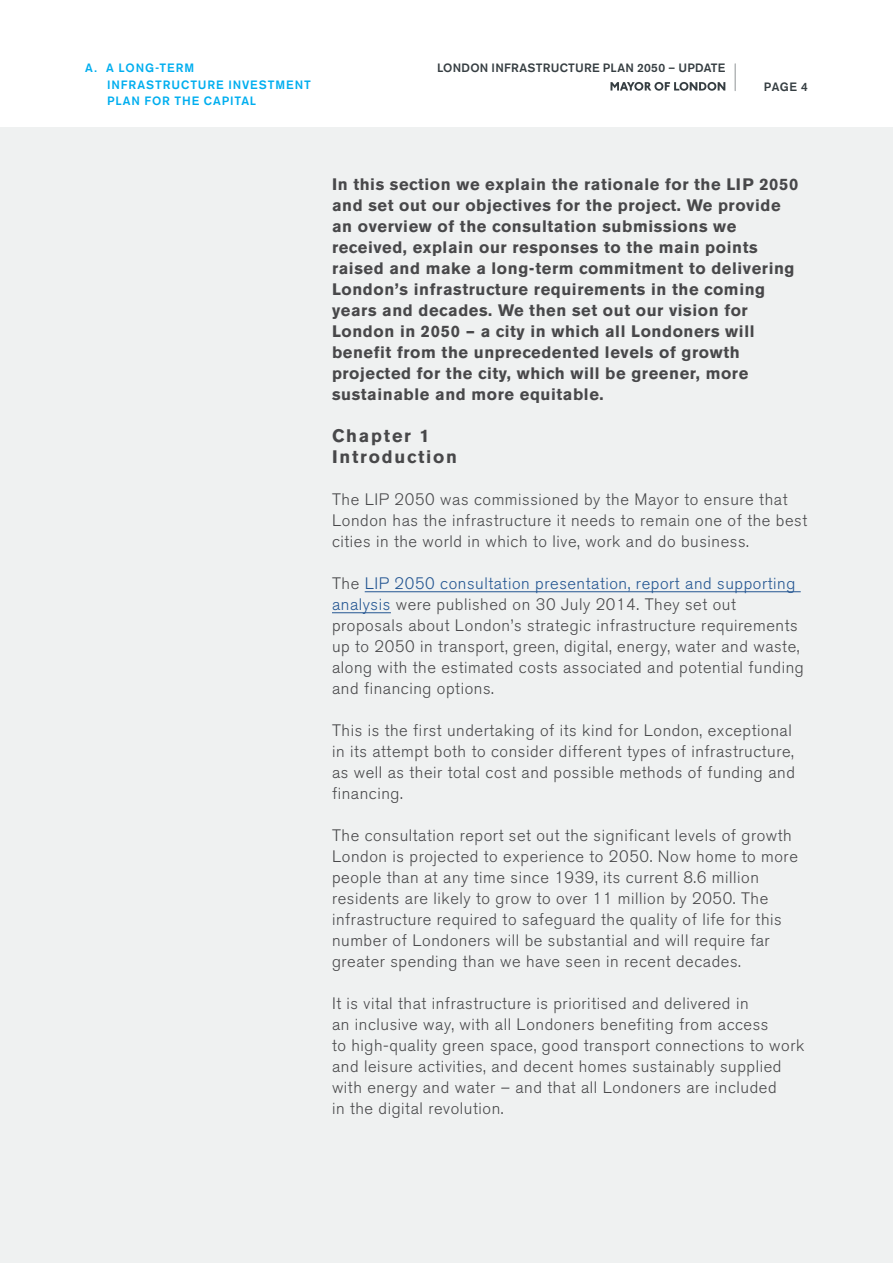
<style>
.page{position:relative;width:893px;height:1263px;background:#fff}
.page>*{position:absolute;margin:0;border:0;box-sizing:border-box;transform-origin:0 0}
.t1{font:700 18px/21px "Akzidenz Grotesk BE";letter-spacing:.1em;color:#4d4d4f}
.t2{font:300 16.5px/21px "Akzidenz Grotesk BQ";letter-spacing:.035em;color:#4d4d4f}
.t3{font:700 16.5px/21px "Akzidenz Grotesk BE";letter-spacing:.035em;color:#4d4d4f}
.t4{font:500 12px/16.5px "Akzidenz Grotesk BE";letter-spacing:.075em;color:#00aeef}
.t5{font:500 12px "Akzidenz Grotesk BE";letter-spacing:.02em;color:#363e42}
.s1{color:#275b9b}
</style>
<div class="page">
<div style="left:0;top:1px;width:893px;height:1262px;background:#eff1f1"></div>
<div style="left:0;top:0;width:893px;height:127px;background:#fff"></div>
<svg style="left:610px;top:82px;width:115px;height:9px"></svg>
<svg style="left:735px;top:63px;width:1px;height:28px"></svg>
<hr style="left:365px;top:591px;width:436px;height:1px;background:#275b9b">
<hr style="left:332px;top:612px;width:59px;height:1px;background:#275b9b">
<p class="t4" style="left:85px;top:60px;width:110px">A. A LONG-TERM</p>
<p class="t5" style="left:437px;top:61px;width:290px">LONDON INFRASTRUCTURE PLAN 2050 – UPDATE</p>
<p class="t4" style="left:107px;top:76px;width:205px">INFRASTRUCTURE INVESTMENT<br>PLAN FOR THE CAPITAL</p>
<p class="t5" style="left:764px;top:79px;width:45px">PAGE 4</p>
<p class="t3" style="left:332px;top:174px;width:468px">In this section we explain the rationale for the LIP 2050 and set out our objectives for the project. We provide an overview of the consultation submissions we received, explain our responses to the main points raised and make a long-term commitment to delivering London’s infrastructure requirements in the coming years and decades. We then set out our vision for London in 2050 – a city in which all Londoners will benefit from the unprecedented levels of growth projected for the city, which will be greener, more sustainable and more equitable.</p>
<p class="t1" style="left:332px;top:425px;width:127px">Chapter 1<br>Introduction</p>
<p class="t2" style="left:332px;top:489px;width:477px">The LIP 2050 was commissioned by the Mayor to ensure that<br>London has the infrastructure it needs to remain one of the best cities in the world in which to live, work and do business.</p>
<p class="t2" style="left:332px;top:573px;width:473px">The <span class="s1">LIP 2050 consultation presentation, report and supporting analysis</span> were published on 30 July 2014. They set out proposals about London’s strategic infrastructure requirements up to 2050 in transport, green, digital, energy, water and waste, along with the estimated costs associated and potential funding and financing options.</p>
<p class="t2" style="left:332px;top:720px;width:464px">This is the first undertaking of its kind for London, exceptional in its attempt both to consider different types of infrastructure, as well as their total cost and possible methods of funding and financing.</p>
<p class="t2" style="left:332px;top:825px;width:467px">The consultation report set out the significant levels of growth London is projected to experience to 2050. Now home to more people than at any time since 1939, its current 8.6 million residents are likely to grow to over 11 million by 2050. The infrastructure required to safeguard the quality of life for this number of Londoners will be substantial and will require far greater spending than we have seen in recent decades.</p>
<p class="t2" style="left:332px;top:993px;width:474px">It is vital that infrastructure is prioritised and delivered in<br>an inclusive way, with all Londoners benefiting from access<br>to high-quality green space, good transport connections to work and leisure activities, and decent homes sustainably supplied with energy and water – and that all Londoners are included<br>in the digital revolution.</p>
</div>
